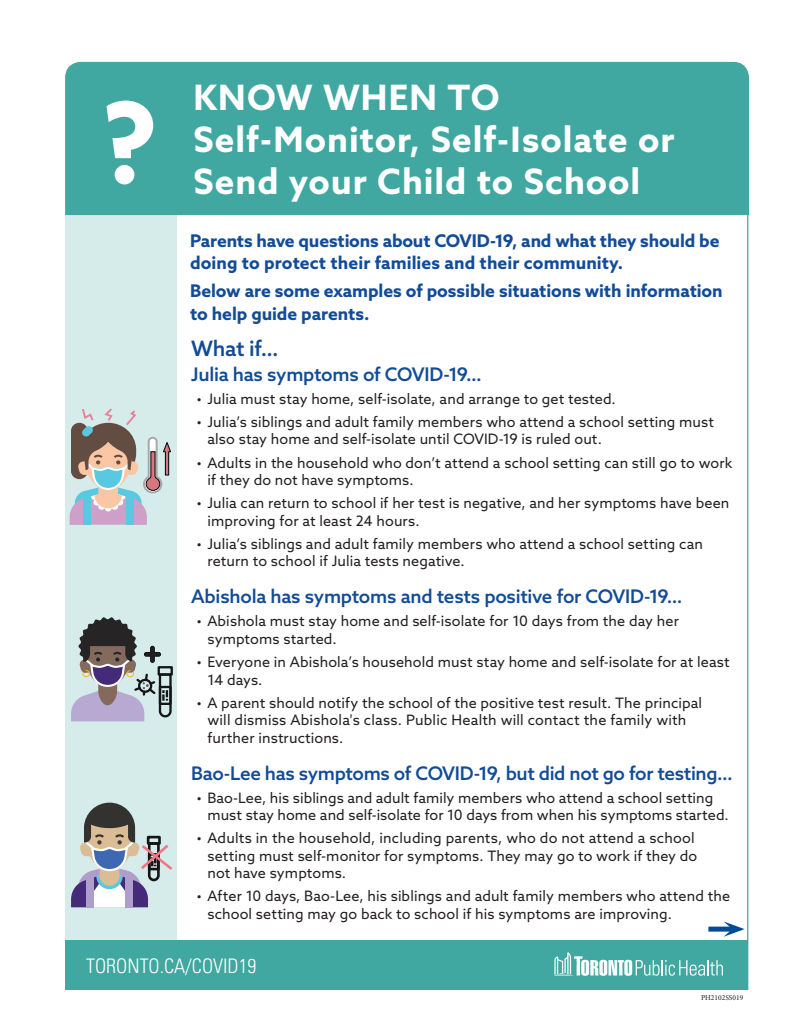
<style>
.page{position:relative;width:810px;height:1035px;background:#fff}
.page>*{position:absolute;margin:0;border:0;box-sizing:border-box;transform-origin:0 0}
.head{font:700 112.5px "Azo Sans";color:#fff}
.head-2{font:700 35px/42px "Azo Sans";letter-spacing:.025em;color:#fff}
.subhead{font:500 21.25px "Azo Sans";letter-spacing:-.015em;color:#124c97}
.t1{font:300 condensed 20px "Univers LT Std";color:#fff}
.subhead-2{font:500 18.75px "Azo Sans";letter-spacing:-.015em;color:#124c97}
.sub1{font:700 17.5px/22.5px "Azo Sans";letter-spacing:-.005em;color:#124c97}
.t2{font:14.38px/17.5px "Azo Sans";letter-spacing:.01em;color:#231f20}
.t3{font:7.5px "Minion Pro";color:#231f20}
</style>
<div class="page">
<div style="left:65px;top:215px;width:112px;height:727px;background:#d5ecea"></div>
<div style="left:65px;top:941px;width:683px;height:49px;background:#40a8a1"></div>
<div style="left:65px;top:61px;width:684px;height:155px;background:#40a8a1"></div>
<svg style="left:554px;top:952px;width:169px;height:24px"></svg>
<div style="left:708px;top:927px;width:24px;height:5px;background:#004b96"></div>
<svg style="left:724px;top:921px;width:21px;height:16px"></svg>
<hr style="left:747px;top:202px;width:1px;height:788px;background:#40a8a1">
<svg style="left:71px;top:617px;width:102px;height:104px"></svg>
<svg style="left:70px;top:408px;width:101px;height:117px"></svg>
<svg style="left:71px;top:803px;width:101px;height:104px"></svg>
<p class="head" style="left:100px;top:68px;width:59px">?</p>
<p class="head-2" style="left:194px;top:76px;width:483px">KNOW WHEN TO<br>Self-Monitor, Self-Isolate or<br>Send your Child to School</p>
<p class="sub1" style="left:190px;top:229px;width:531px">Parents have questions about COVID-19, and what they should be doing to protect their families and their community.</p>
<p class="sub1" style="left:190px;top:279px;width:534px">Below are some examples of possible situations with information to help guide parents.</p>
<p class="subhead" style="left:191px;top:334px;width:89px">What if…</p>
<p class="subhead-2" style="left:191px;top:362px;width:292px">Julia has symptoms of COVID-19…</p>
<p class="t2" style="left:197px;top:390px;width:421px">• Julia must stay home, self-isolate, and arrange to get tested.</p>
<p class="t2" style="left:207px;top:413px;width:508px;text-indent:-11px">• Julia’s siblings and adult family members who attend a school setting must also stay home and self-isolate until COVID-19 is ruled out.</p>
<p class="t2" style="left:207px;top:454px;width:526px;text-indent:-11px">• Adults in the household who don’t attend a school setting can still go to work if they do not have symptoms.</p>
<p class="t2" style="left:207px;top:494px;width:524px;text-indent:-11px">• Julia can return to school if her test is negative, and her symptoms have been improving for at least 24 hours.</p>
<p class="t2" style="left:207px;top:535px;width:497px;text-indent:-11px">• Julia’s siblings and adult family members who attend a school setting can return to school if Julia tests negative.</p>
<p class="subhead-2" style="left:191px;top:584px;width:493px">Abishola has symptoms and tests positive for COVID-19…</p>
<p class="t2" style="left:207px;top:612px;width:473px;text-indent:-11px">• Abishola must stay home and self-isolate for 10 days from the day her symptoms started.</p>
<p class="t2" style="left:207px;top:653px;width:524px;text-indent:-11px">• Everyone in Abishola’s household must stay home and self-isolate for at least<br>14 days.</p>
<p class="t2" style="left:207px;top:694px;width:496px;text-indent:-11px">• A parent should notify the school of the positive test result. The principal will dismiss Abishola's class. Public Health will contact the family with further instructions.</p>
<p class="subhead-2" style="left:191px;top:760px;width:543px">Bao-Lee has symptoms of COVID-19, but did not go for testing…</p>
<p class="t2" style="left:207px;top:789px;width:523px;text-indent:-11px">• Bao-Lee, his siblings and adult family members who attend a school setting must stay home and self-isolate for 10 days from when his symptoms started.</p>
<p class="t2" style="left:207px;top:829px;width:491px;text-indent:-11px">• Adults in the household, including parents, who do not attend a school setting must self-monitor for symptoms. They may go to work if they do not have symptoms.</p>
<p class="t2" style="left:207px;top:887px;width:524px;text-indent:-11px">• After 10 days, Bao-Lee, his siblings and adult family members who attend the school setting may go back to school if his symptoms are improving.</p>
<p class="t1" style="left:86px;top:954px;width:172px">TORONTO.CA/COVID19</p>
<p class="t3" style="left:701px;top:993px;width:44px">PH2102SS019</p>
</div>
